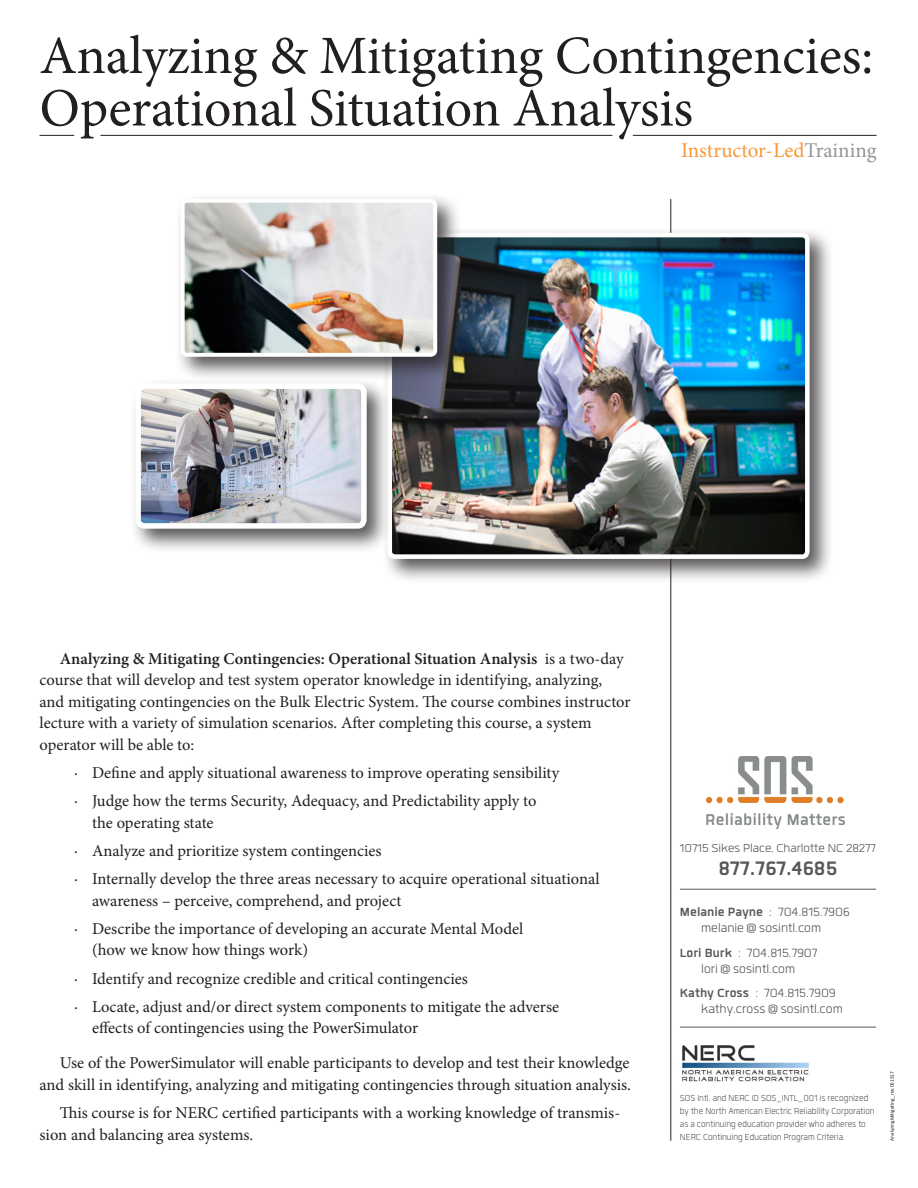
<style>
.page{position:relative;width:918px;height:1188px;background:#fff}
.page>*{position:absolute;margin:0;border:0;box-sizing:border-box;transform-origin:0 0}
.t1{font:54px/52.5px "Minion Pro";letter-spacing:-.005em;color:#231f20}
.t2{font:700 27px "Quan";color:#57585a}
.t3{font:21px "Minion Pro";color:#f79837}
.t4{font:16.5px/21.5px "Minion Pro";color:#231f20}
.t5{font:16.5px/16px "Quan";color:#57585a;text-align:center}
.t6{font:15.75px "Quan";color:#57585a}
.t7{font:12px/13px "Quan";color:#57585a;scale:.92 1}
.t8{font:5.25px "Calibri";color:#231f20}
.s1{color:#939598}
.s2{font-weight:600}
.s3{font-weight:700}
</style>
<div class="page">
<hr style="left:670px;top:199px;width:1px;height:941px;background:#231f20">
<hr style="left:100px;top:135px;width:512px;height:1px;background:#231f20">
<hr style="left:633px;top:135px;width:244px;height:1px;background:#231f20">
<hr style="left:40px;top:135px;width:34px;height:1px;background:#231f20">
<div style="left:382px;top:227px;width:452px;height:356px;background:#231f20;opacity:.75"></div>
<img style="left:394px;top:239px;width:410px;height:314px">
<div style="left:388px;top:233px;width:422px;height:326px;border:5px solid #fff;border-radius:5px"></div>
<div style="left:175px;top:193px;width:287px;height:188px;background:#231f20;opacity:.75"></div>
<img style="left:186px;top:204px;width:246px;height:148px">
<div style="left:181px;top:199px;width:256px;height:158px;border:4px solid #fff;border-radius:4px"></div>
<div style="left:130px;top:378px;width:262px;height:175px;background:#231f20;opacity:.75"></div>
<img style="left:142px;top:390px;width:218px;height:132px">
<div style="left:135px;top:383px;width:232px;height:146px;border:6px solid #fff;border-radius:6px"></div>
<hr style="left:680px;top:889px;width:196px;height:1px;background:#57585a">
<hr style="left:680px;top:1027px;width:196px;height:1px;background:#57585a">
<img style="left:707px;top:756px;width:138px;height:72px">
<img style="left:682px;top:1045px;width:127px;height:37px">
<p class="t1" style="left:40px;top:30px;width:835px">Analyzing &amp; Mitigating Contingencies:<br>Operational Situation Analysis</p>
<p class="t3" style="left:681px;top:136px;width:197px">Instructor-Led<span class="s1">Training</span></p>
<p class="t4" style="left:40px;top:648px;width:593px;text-indent:20px"><span class="s2">Analyzing &amp; Mitigating Contingencies: Operational Situation Analysis</span> is a two-day course that will develop and test system operator knowledge in identifying, analyzing, and mitigating contingencies on the Bulk Electric System. The course combines instructor lecture with a variety of simulation scenarios. After completing this course, a system operator will be able to:</p>
<p class="t4" style="left:74px;top:762px;width:487px">· Define and apply situational awareness to improve operating sensibility</p>
<p class="t4" style="left:92px;top:790px;width:446px;text-indent:-18px">· Judge how the terms Security, Adequacy, and Predictability apply to the operating state</p>
<p class="t4" style="left:74px;top:840px;width:309px">· Analyze and prioritize system contingencies</p>
<p class="t4" style="left:92px;top:868px;width:509px;text-indent:-18px">· Internally develop the three areas necessary to acquire operational situational awareness – perceive, comprehend, and project</p>
<p class="t4" style="left:92px;top:918px;width:433px;text-indent:-18px">· Describe the importance of developing an accurate Mental Model (how we know how things work)</p>
<p class="t4" style="left:74px;top:968px;width:395px">· Identify and recognize credible and critical contingencies</p>
<p class="t4" style="left:92px;top:996px;width:469px;text-indent:-18px">· Locate, adjust and/or direct system components to mitigate the adverse effects of contingencies using the PowerSimulator</p>
<p class="t4" style="left:40px;top:1052px;width:593px;text-align:right">Use of the PowerSimulator will enable participants to develop and test their knowledge and skill in identifying, analyzing and mitigating contingencies through situation analysis.</p>
<p class="t4" style="left:40px;top:1102px;width:582px;text-indent:20px">This course is for NERC certified participants with a working knowledge of transmis&shy;sion and balancing area systems.</p>
<p class="t6" style="left:680px;top:841px;width:198px">10715 Sikes Place, Charlotte NC 28277</p>
<p class="t2" style="left:719px;top:856px;width:120px">877.767.4685</p>
<p class="t5" style="left:680px;top:904px;width:171px"><span class="s3">Melanie Payne</span> : 704.815.7906 melanie @ sosintl.com</p>
<p class="t5" style="left:680px;top:944px;width:139px"><span class="s3">Lori Burk</span> : 704.815.7907 lori @ sosintl.com</p>
<p class="t5" style="left:701px;top:985px;width:143px;text-align:left;text-indent:-21px"><span class="s3">Kathy Cross</span> : 704.815.7909 kathy.cross @ sosintl.com</p>
<p class="t7" style="left:680px;top:1091px;width:213px">SOS Intl. and NERC ID SOS_INTL_001 is recognized by the North American Electric Reliability Corporation as a continuing education provider who adheres to NERC Continuing Education Program Criteria.</p>
<p class="t8" style="left:889px;top:1141px;width:71px;rotate:-90deg">AnalyzingMitigating _rev.051517</p>
</div>
